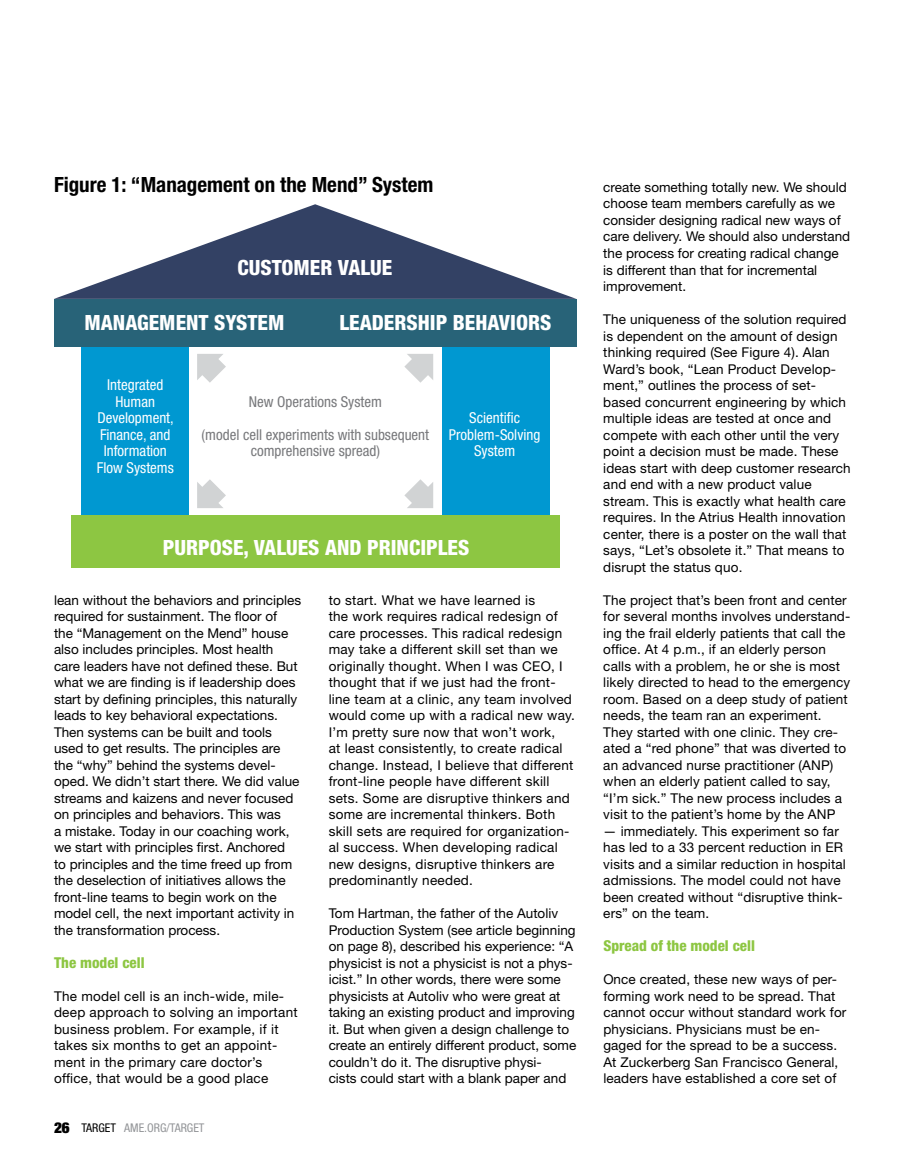
<style>
.page{position:relative;width:905px;height:1175px;background:#fff}
.page>*{position:absolute;margin:0;border:0;box-sizing:border-box;transform-origin:0 0}
.t1{font:800 condensed 21px "Helvetica Neue LT Std";color:#fff}
.t2{font:700 condensed 21px "Helvetica Neue LT Std";color:#000}
.t3{font:condensed 15px/16.5px "Helvetica Neue LT Std";color:#fff;text-align:center}
.t4{font:condensed 15px/16.5px "Helvetica Neue LT Std";color:#77787b;text-align:center}
.t5{font:800 condensed 15px "Helvetica Neue LT Std";color:#8dc642}
.t6{font:13.5px/16.5px "Helvetica Neue LT Std";letter-spacing:.01em;color:#000}
.t7{font:condensed 12px "Helvetica Neue LT Std";color:#939598}
.s1{font-weight:900;font-size:15px;color:#000}
.s2{color:#000}
</style>
<div class="page">
<div style="left:54px;top:299px;width:522px;height:48px;background:#286378"></div>
<svg style="left:54px;top:204px;width:522px;height:95px"></svg>
<div style="left:81px;top:347px;width:107px;height:168px;background:#0098d1"></div>
<div style="left:442px;top:347px;width:107px;height:168px;background:#0098d1"></div>
<div style="left:71px;top:515px;width:488px;height:53px;background:#8dc642"></div>
<svg style="left:197px;top:354px;width:29px;height:29px"></svg>
<svg style="left:404px;top:354px;width:29px;height:29px"></svg>
<svg style="left:404px;top:479px;width:29px;height:29px"></svg>
<svg style="left:197px;top:479px;width:29px;height:29px"></svg>
<h1 class="t2" style="left:54px;top:172px;width:381px">Figure 1: “Management on the Mend” System</h1>
<h1 class="t1" style="left:237px;top:254px;width:156px">CUSTOMER VALUE</h1>
<h1 class="t1" style="left:85px;top:309px;width:201px">MANAGEMENT SYSTEM</h1>
<h1 class="t1" style="left:339px;top:309px;width:213px">LEADERSHIP BEHAVIORS</h1>
<p class="t3" style="left:97px;top:376px;width:79px">Integrated<br>Human<br>Development,<br>Finance, and<br>Information<br>Flow Systems</p>
<p class="t4" style="left:249px;top:393px;width:134px">New Operations System</p>
<p class="t4" style="left:202px;top:426px;width:229px">(model cell experiments with subsequent comprehensive spread)</p>
<p class="t3" style="left:449px;top:409px;width:93px">Scientific<br>Problem-Solving<br>System</p>
<h1 class="t1" style="left:163px;top:535px;width:308px">PURPOSE, VALUES AND PRINCIPLES</h1>
<p class="t6" style="left:54px;top:591px;width:249px">lean without the behaviors and principles required for sustainment. The floor of<br>the “Management on the Mend” house also includes principles. Most health care leaders have not defined these. But what we are finding is if leadership does start by defining principles, this naturally leads to key behavioral expectations.<br>Then systems can be built and tools used to get results. The principles are the “why” behind the systems devel&shy;oped. We didn’t start there. We did value streams and kaizens and never focused on principles and behaviors. This was<br>a mistake. Today in our coaching work, we start with principles first. Anchored<br>to principles and the time freed up from the deselection of initiatives allows the front-line teams to begin work on the model cell, the next important activity in the transformation process.</p>
<p class="t5" style="left:54px;top:953px;width:92px">The model cell</p>
<p class="t6" style="left:54px;top:987px;width:245px">The model cell is an inch-wide, mile&shy;deep approach to solving an important business problem. For example, if it takes six months to get an appoint&shy;ment in the primary care doctor’s office, that would be a good place</p>
<p class="t7" style="left:54px;top:1120px;width:152px"><span class="s1">26</span> <span class="s2">TARGET</span> AME.ORG/TARGET</p>
<p class="t6" style="left:328px;top:591px;width:248px">to start. What we have learned is<br>the work requires radical redesign of care processes. This radical redesign may take a different skill set than we originally thought. When I was CEO, I thought that if we just had the front&shy;line team at a clinic, any team involved would come up with a radical new way.<br>I’m pretty sure now that won’t work,<br>at least consistently, to create radical change. Instead, I believe that different front-line people have different skill sets. Some are disruptive thinkers and some are incremental thinkers. Both skill sets are required for organization&shy;al success. When developing radical new designs, disruptive thinkers are predominantly needed.</p>
<p class="t6" style="left:328px;top:905px;width:249px">Tom Hartman, the father of the Autoliv Production System (see article beginning on page 8), described his experience: “A physicist is not a physicist is not a phys&shy;icist.” In other words, there were some physicists at Autoliv who were great at taking an existing product and improving it. But when given a design challenge to create an entirely different product, some couldn’t do it. The disruptive physi-<br>cists could start with a blank paper and</p>
<p class="t6" style="left:603px;top:179px;width:248px">create something totally new. We should choose team members carefully as we consider designing radical new ways of care delivery. We should also understand the process for creating radical change is different than that for incremental improvement.</p>
<p class="t6" style="left:603px;top:311px;width:249px">The uniqueness of the solution required is dependent on the amount of design thinking required (See Figure 4). Alan Ward’s book, “Lean Product Develop&shy;ment,” outlines the process of set&shy;based concurrent engineering by which multiple ideas are tested at once and compete with each other until the very point a decision must be made. These ideas start with deep customer research and end with a new product value stream. This is exactly what health care requires. In the Atrius Health innovation center, there is a poster on the wall that says, “Let’s obsolete it.” That means to disrupt the status quo.</p>
<p class="t6" style="left:603px;top:591px;width:248px">The project that’s been front and center for several months involves understand&shy;ing the frail elderly patients that call the office. At 4 p.m., if an elderly person calls with a problem, he or she is most likely directed to head to the emergency room. Based on a deep study of patient needs, the team ran an experiment.<br>They started with one clinic. They cre&shy;ated a “red phone” that was diverted to an advanced nurse practitioner (ANP) when an elderly patient called to say, “I’m sick.” The new process includes a visit to the patient’s home by the ANP</p>
<p class="t6" style="left:603px;top:822px;width:244px">— immediately. This experiment so far has led to a 33 percent reduction in ER visits and a similar reduction in hospital admissions. The model could not have been created without “disruptive think&shy;ers” on the team.</p>
<p class="t5" style="left:603px;top:936px;width:153px">Spread of the model cell</p>
<p class="t6" style="left:603px;top:971px;width:245px">Once created, these new ways of per&shy;forming work need to be spread. That cannot occur without standard work for physicians. Physicians must be en&shy;gaged for the spread to be a success.<br>At Zuckerberg San Francisco General, leaders have established a core set of</p>
</div>
